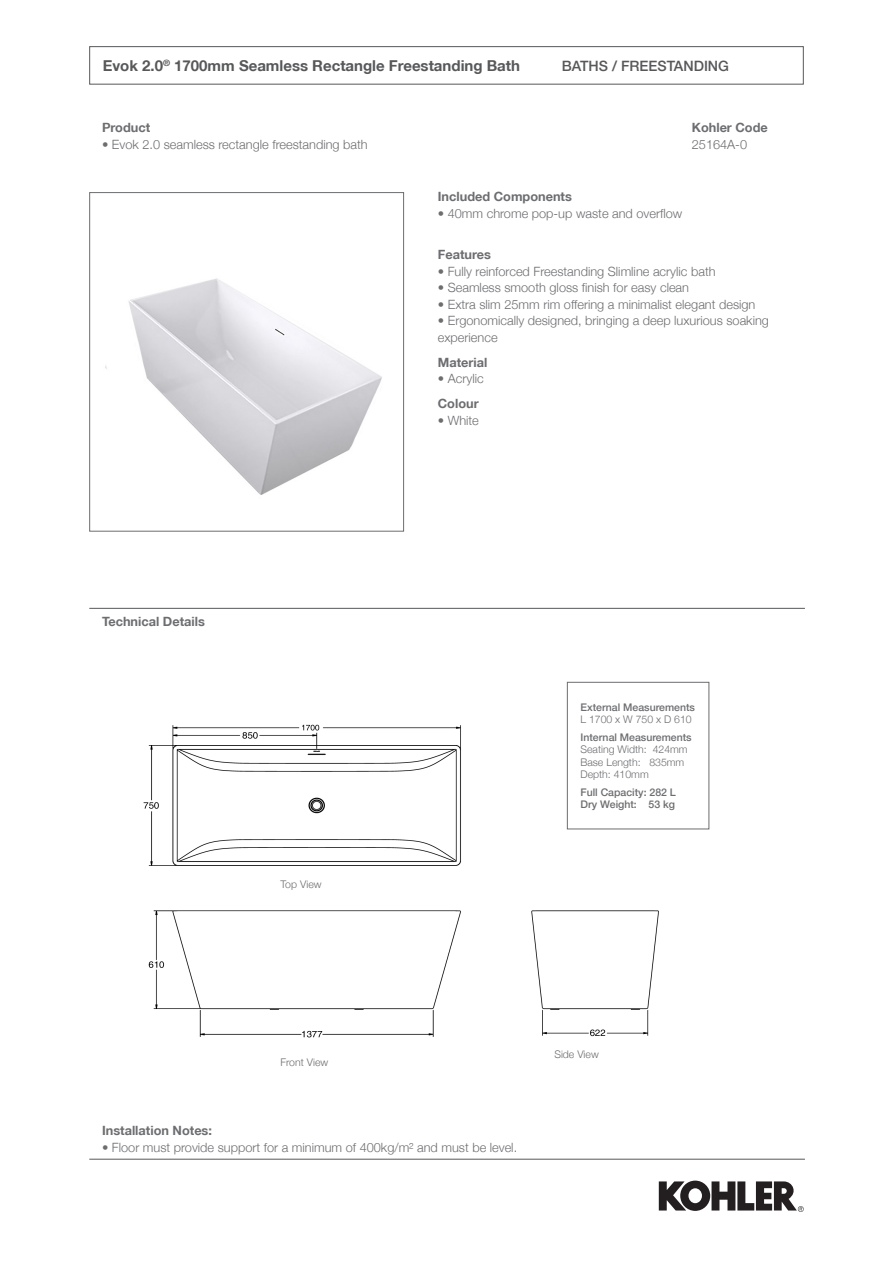
<style>
.page{position:relative;width:893px;height:1263px;background:#fff}
.page>*{position:absolute;margin:0;border:0;box-sizing:border-box;transform-origin:0 0}
.t1{font:700 15px "Helvetica Neue LT";color:#57585a}
.t2{font:500 14.25px "Helvetica Neue LT";color:#57585a}
.body_copy{font:300 12.75px/16.5px "Helvetica Neue LT";color:#6c6d70}
.Body_copy_heading{font:700 12.75px "Helvetica Neue LT";color:#6c6d70}
.digram_headings{font:300 10.5px "Helvetica Neue LT";color:#6c6d70}
.digram_headings-2{font:500 10.5px "Helvetica Neue LT";color:#6c6d70}
</style>
<div class="page">
<hr style="left:89px;top:1159px;width:716px;height:1px;background:#57585a">
<svg style="left:659px;top:1180px;width:145px;height:32px"></svg>
<div style="left:89px;top:46px;width:715px;height:39px;border:1px solid #57585a"></div>
<img style="left:143px;top:683px;width:567px;height:355px">
<hr style="left:89px;top:608px;width:716px;height:1px;background:#57585a">
<div style="left:89px;top:192px;width:315px;height:339px;border:1px solid #6c6d70"></div>
<img style="left:105px;top:278px;width:277px;height:217px">
<div style="left:567px;top:682px;width:142px;height:147px;border:1px solid #6c6d70"></div>
<p class="t1" style="left:103px;top:56px;width:419px">Evok 2.0<sup>®</sup> 1700mm Seamless Rectangle Freestanding Bath</p>
<p class="t2" style="left:562px;top:57px;width:169px">BATHS / FREESTANDING</p>
<p class="Body_copy_heading" style="left:102px;top:120px;width:50px">Product</p>
<p class="body_copy" style="left:102px;top:136px;width:267px">• Evok 2.0 seamless rectangle freestanding bath</p>
<p class="Body_copy_heading" style="left:692px;top:120px;width:78px">Kohler Code</p>
<p class="body_copy" style="left:692px;top:136px;width:57px">25164A-0</p>
<p class="Body_copy_heading" style="left:438px;top:189px;width:136px">Included Components</p>
<p class="body_copy" style="left:438px;top:205px;width:246px">• 40mm chrome pop-up waste and overflow</p>
<p class="Body_copy_heading" style="left:438px;top:247px;width:55px">Features</p>
<p class="body_copy" style="left:438px;top:263px;width:279px">• Fully reinforced Freestanding Slimline acrylic bath</p>
<p class="body_copy" style="left:438px;top:279px;width:253px">• Seamless smooth gloss finish for easy clean</p>
<p class="body_copy" style="left:438px;top:296px;width:319px">• Extra slim 25mm rim offering a minimalist elegant design</p>
<p class="body_copy" style="left:438px;top:312px;width:333px">• Ergonomically designed, bringing a deep luxurious soaking experience</p>
<p class="Body_copy_heading" style="left:438px;top:354px;width:51px">Material</p>
<p class="body_copy" style="left:438px;top:370px;width:47px">• Acrylic</p>
<p class="Body_copy_heading" style="left:438px;top:396px;width:42px">Colour</p>
<p class="body_copy" style="left:438px;top:412px;width:43px">• White</p>
<p class="Body_copy_heading" style="left:102px;top:613px;width:104px">Technical Details</p>
<p class="digram_headings" style="left:281px;top:878px;width:42px">Top View</p>
<p class="digram_headings" style="left:281px;top:1056px;width:49px">Front View</p>
<p class="digram_headings-2" style="left:580px;top:701px;width:116px">External Measurements</p>
<p class="digram_headings" style="left:580px;top:713px;width:113px">L 1700 x W 750 x D 610</p>
<p class="digram_headings-2" style="left:580px;top:731px;width:113px">Internal Measurements</p>
<p class="digram_headings" style="left:580px;top:743px;width:109px">Seating Width: 424mm</p>
<p class="digram_headings" style="left:580px;top:755px;width:105px">Base Length: 835mm</p>
<p class="digram_headings" style="left:580px;top:768px;width:70px">Depth: 410mm</p>
<p class="digram_headings-2" style="left:580px;top:786px;width:97px">Full Capacity: 282 L</p>
<p class="digram_headings-2" style="left:580px;top:798px;width:96px">Dry Weight: 53 kg</p>
<p class="digram_headings" style="left:554px;top:1048px;width:46px">Side View</p>
<p class="Body_copy_heading" style="left:102px;top:1123px;width:111px">Installation Notes:</p>
<p class="body_copy" style="left:102px;top:1139px;width:417px">• Floor must provide support for a minimum of 400kg/m² and must be level.</p>
</div>
